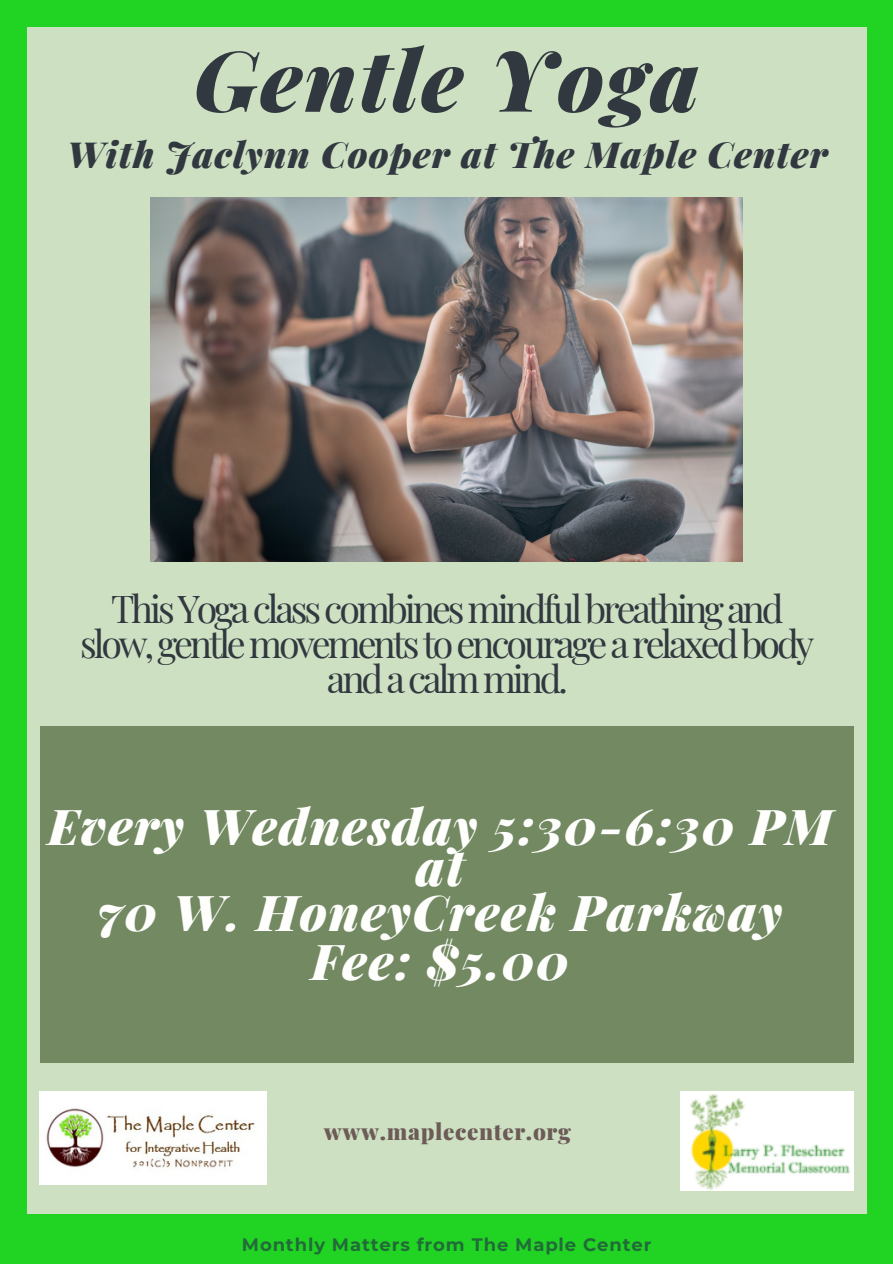
<style>
.page{position:relative;width:893px;height:1264px;background:#fff}
.page>*{position:absolute;margin:0;border:0;box-sizing:border-box;transform-origin:0 0}
.t1{font:italic 900 84px "Playfair Display";letter-spacing:.03em;color:#32383f}
.t2{font:italic 900 49.5px/40.5px "Playfair Display";letter-spacing:.03em;color:#fefefd;text-align:center}
.t3{font:37.5px/34.8px "Playfair Display";letter-spacing:-.085em;color:#32383f;text-align:center}
.t4{font:italic 900 36px "Playfair Display";letter-spacing:.03em;color:#32383f}
.t5{font:900 22.5px "Playfair Display";letter-spacing:.03em;color:#6c5b57}
.t6{font:700 18px "Montserrat";letter-spacing:.05em;color:#216b39}
</style>
<div class="page">
<div style="left:0;top:0;width:892px;height:1263px;background:#21d423"></div>
<div style="left:28px;top:27px;width:839px;height:1186px;background:#cde0c2"></div>
<img style="left:150px;top:197px;width:592px;height:364px">
<div style="left:40px;top:726px;width:813px;height:336px;background:#728961"></div>
<img style="left:40px;top:1091px;width:226px;height:93px">
<img style="left:681px;top:1091px;width:172px;height:98px">
<h1 class="t1" style="left:194px;top:21px;width:506px">Gentle Yoga</h1>
<p class="t4" style="left:67px;top:129px;width:762px">With Jaclynn Cooper at The Maple Center</p>
<p class="t3" style="left:80px;top:590px;width:735px">This Yoga class combines mindful breathing and slow, gentle movements to encourage a relaxed body and a calm mind.</p>
<h2 class="t2" style="left:48px;top:804px;width:786px">Every Wednesday 5:30-6:30 PM at</h2>
<h2 class="t2" style="left:98px;top:885px;width:686px;line-height:49.5px">70 W. HoneyCreek Parkway<br>Fee: $5.00</h2>
<p class="t5" style="left:324px;top:1115px;width:248px">www.maplecenter.org</p>
<p class="t6" style="left:242px;top:1232px;width:411px">Monthly Matters from The Maple Center</p>
</div>
